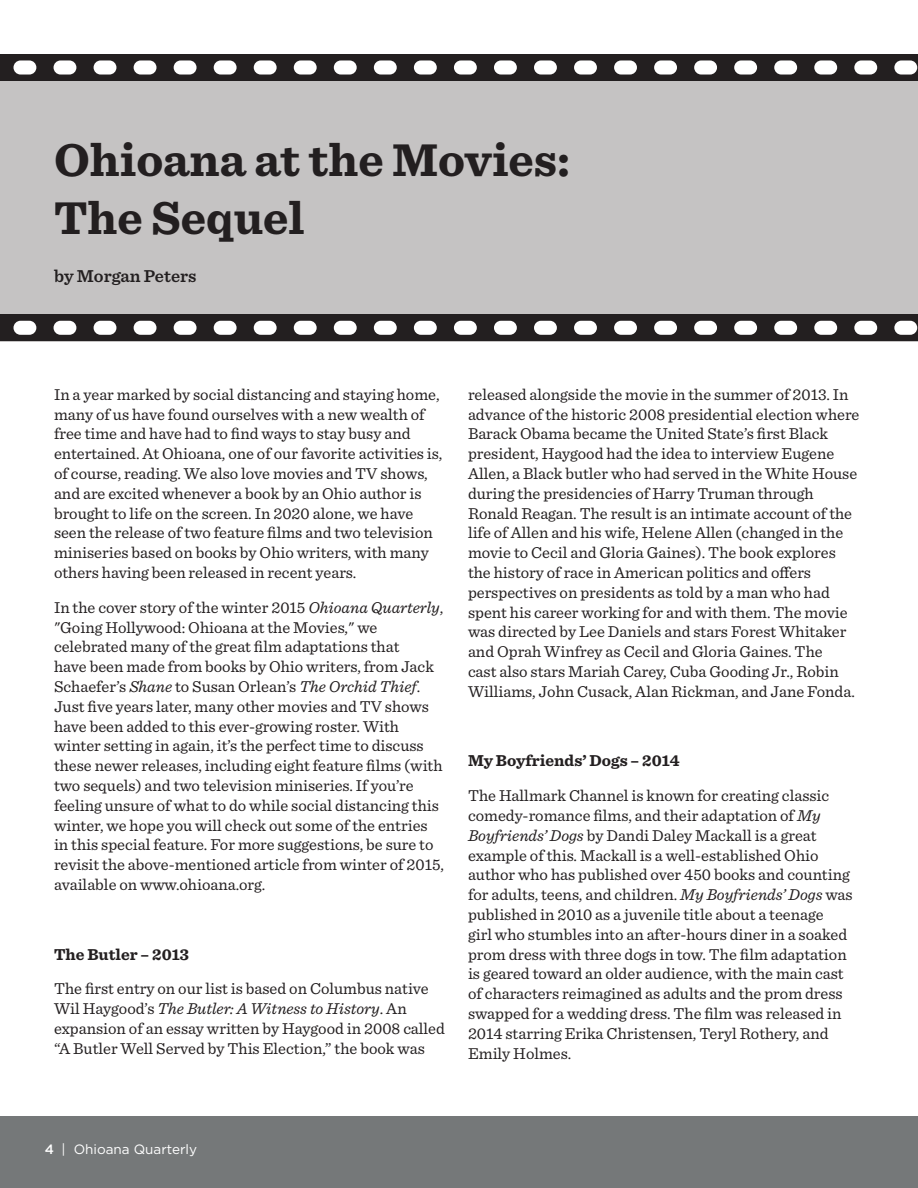
<style>
.page{position:relative;width:918px;height:1188px;background:#fff}
.page>*{position:absolute;margin:0;border:0;box-sizing:border-box;transform-origin:0 0}
.Article_Title{font:700 48px/57.6px "Sentinel";color:#231f20}
.t1{font:600 18px "Sentinel";letter-spacing:-.005em;color:#231f20}
.t2{font:16.5px/19.8px "Sentinel";color:#231f20}
.t3{font:700 16.5px "Sentinel";color:#231f20}
.t4{font:13.5px "Gotham";color:#fff}
.s1{font-style:italic}
.s2{font-weight:500}
</style>
<div class="page">
<div style="left:0;top:1116px;width:918px;height:72px;background:#757879"></div>
<div style="left:0;top:54px;width:918px;height:287px;background:#c5c3c3"></div>
<div style="left:0;top:54px;width:918px;height:27px;background:#231f20"></div>
<div style="left:14px;top:60px;width:22px;height:15px;background:#fff;border-radius:7px"></div>
<div style="left:54px;top:60px;width:22px;height:15px;background:#fff;border-radius:7px"></div>
<div style="left:94px;top:60px;width:22px;height:15px;background:#fff;border-radius:7px"></div>
<div style="left:134px;top:60px;width:22px;height:15px;background:#fff;border-radius:7px"></div>
<div style="left:174px;top:60px;width:23px;height:15px;background:#fff;border-radius:7px"></div>
<div style="left:214px;top:60px;width:23px;height:15px;background:#fff;border-radius:7px"></div>
<div style="left:254px;top:60px;width:23px;height:15px;background:#fff;border-radius:7px"></div>
<div style="left:294px;top:60px;width:23px;height:15px;background:#fff;border-radius:7px"></div>
<div style="left:334px;top:60px;width:23px;height:15px;background:#fff;border-radius:7px"></div>
<div style="left:374px;top:60px;width:23px;height:15px;background:#fff;border-radius:7px"></div>
<div style="left:414px;top:60px;width:23px;height:15px;background:#fff;border-radius:7px"></div>
<div style="left:454px;top:60px;width:23px;height:15px;background:#fff;border-radius:7px"></div>
<div style="left:494px;top:60px;width:23px;height:15px;background:#fff;border-radius:7px"></div>
<div style="left:534px;top:60px;width:23px;height:15px;background:#fff;border-radius:7px"></div>
<div style="left:574px;top:60px;width:23px;height:15px;background:#fff;border-radius:7px"></div>
<div style="left:614px;top:60px;width:23px;height:15px;background:#fff;border-radius:7px"></div>
<div style="left:654px;top:60px;width:23px;height:15px;background:#fff;border-radius:7px"></div>
<div style="left:694px;top:60px;width:23px;height:15px;background:#fff;border-radius:7px"></div>
<div style="left:734px;top:60px;width:23px;height:15px;background:#fff;border-radius:7px"></div>
<div style="left:774px;top:60px;width:23px;height:15px;background:#fff;border-radius:7px"></div>
<div style="left:814px;top:60px;width:23px;height:15px;background:#fff;border-radius:7px"></div>
<div style="left:854px;top:60px;width:23px;height:15px;background:#fff;border-radius:7px"></div>
<div style="left:894px;top:60px;width:23px;height:15px;background:#fff;border-radius:7px"></div>
<div style="left:0;top:314px;width:918px;height:27px;background:#231f20"></div>
<div style="left:14px;top:321px;width:22px;height:14px;background:#fff;border-radius:7px"></div>
<div style="left:54px;top:321px;width:22px;height:14px;background:#fff;border-radius:7px"></div>
<div style="left:94px;top:321px;width:22px;height:14px;background:#fff;border-radius:7px"></div>
<div style="left:134px;top:321px;width:22px;height:14px;background:#fff;border-radius:7px"></div>
<div style="left:174px;top:321px;width:23px;height:14px;background:#fff;border-radius:7px"></div>
<div style="left:214px;top:321px;width:23px;height:14px;background:#fff;border-radius:7px"></div>
<div style="left:254px;top:321px;width:23px;height:14px;background:#fff;border-radius:7px"></div>
<div style="left:294px;top:321px;width:23px;height:14px;background:#fff;border-radius:7px"></div>
<div style="left:334px;top:321px;width:23px;height:14px;background:#fff;border-radius:7px"></div>
<div style="left:374px;top:321px;width:23px;height:14px;background:#fff;border-radius:7px"></div>
<div style="left:414px;top:321px;width:23px;height:14px;background:#fff;border-radius:7px"></div>
<div style="left:454px;top:321px;width:23px;height:14px;background:#fff;border-radius:7px"></div>
<div style="left:494px;top:321px;width:23px;height:14px;background:#fff;border-radius:7px"></div>
<div style="left:534px;top:321px;width:23px;height:14px;background:#fff;border-radius:7px"></div>
<div style="left:574px;top:321px;width:23px;height:14px;background:#fff;border-radius:7px"></div>
<div style="left:614px;top:321px;width:23px;height:14px;background:#fff;border-radius:7px"></div>
<div style="left:654px;top:321px;width:23px;height:14px;background:#fff;border-radius:7px"></div>
<div style="left:694px;top:321px;width:23px;height:14px;background:#fff;border-radius:7px"></div>
<div style="left:734px;top:321px;width:23px;height:14px;background:#fff;border-radius:7px"></div>
<div style="left:774px;top:321px;width:23px;height:14px;background:#fff;border-radius:7px"></div>
<div style="left:814px;top:321px;width:23px;height:14px;background:#fff;border-radius:7px"></div>
<div style="left:854px;top:321px;width:23px;height:14px;background:#fff;border-radius:7px"></div>
<div style="left:894px;top:321px;width:23px;height:14px;background:#fff;border-radius:7px"></div>
<p class="Article_Title" style="left:54px;top:129px;width:518px">Ohioana at the Movies:<br>The Sequel</p>
<p class="t1" style="left:54px;top:262px;width:144px">by Morgan Peters</p>
<p class="t2" style="left:54px;top:383px;width:390px">In a year marked by social distancing and staying home, many of us have found ourselves with a new wealth of free time and have had to find ways to stay busy and entertained. At Ohioana, one of our favorite activities is, of course, reading. We also love movies and TV shows, and are excited whenever a book by an Ohio author is brought to life on the screen. In 2020 alone, we have seen the release of two feature films and two television miniseries based on books by Ohio writers, with many others having been released in recent years.</p>
<p class="t2" style="left:54px;top:596px;width:391px">In the cover story of the winter 2015 <span class="s1">Ohioana Quarterly</span>, "Going Hollywood: Ohioana at the Movies," we celebrated many of the great film adaptations that<br>have been made from books by Ohio writers, from Jack Schaefer’s <span class="s1">Shane</span> to Susan Orlean’s <span class="s1">The Orchid Thief</span>.<br>Just five years later, many other movies and TV shows have been added to this ever-growing roster. With winter setting in again, it’s the perfect time to discuss these newer releases, including eight feature films (with two sequels) and two television miniseries. If you’re feeling unsure of what to do while social distancing this winter, we hope you will check out some of the entries in this special feature. For more suggestions, be sure to revisit the above-mentioned article from winter of 2015, available on www.ohioana.org.</p>
<p class="t3" style="left:54px;top:941px;width:137px">The Butler – 2013</p>
<p class="t2" style="left:54px;top:978px;width:393px">The first entry on our list is based on Columbus native Wil Haygood’s <span class="s1">The Butler: A Witness to History</span>. An expansion of an essay written by Haygood in 2008 called “A Butler Well Served by This Election,” the book was</p>
<p class="t2" style="left:468px;top:383px;width:393px">released alongside the movie in the summer of 2013. In advance of the historic 2008 presidential election where Barack Obama became the United State’s first Black president, Haygood had the idea to interview Eugene Allen, a Black butler who had served in the White House during the presidencies of Harry Truman through Ronald Reagan. The result is an intimate account of the life of Allen and his wife, Helene Allen (changed in the movie to Cecil and Gloria Gaines). The book explores the history of race in American politics and offers perspectives on presidents as told by a man who had spent his career working for and with them. The movie was directed by Lee Daniels and stars Forest Whitaker and Oprah Winfrey as Cecil and Gloria Gaines. The<br>cast also stars Mariah Carey, Cuba Gooding Jr., Robin Williams, John Cusack, Alan Rickman, and Jane Fonda.</p>
<p class="t3" style="left:468px;top:748px;width:213px">My Boyfriends’ Dogs – 2014</p>
<p class="t2" style="left:468px;top:785px;width:386px">The Hallmark Channel is known for creating classic comedy-romance films, and their adaptation of <span class="s1">My Boyfriends’ Dogs</span> by Dandi Daley Mackall is a great example of this. Mackall is a well-established Ohio author who has published over 450 books and counting for adults, teens, and children. <span class="s1">My Boyfriends’ Dogs</span> was published in 2010 as a juvenile title about a teenage<br>girl who stumbles into an after-hours diner in a soaked prom dress with three dogs in tow. The film adaptation is geared toward an older audience, with the main cast of characters reimagined as adults and the prom dress swapped for a wedding dress. The film was released in 2014 starring Erika Christensen, Teryl Rothery, and Emily Holmes.</p>
<p class="t4" style="left:45px;top:1140px;width:154px"><span class="s2">4</span> | Ohioana Quarterly</p>
</div>
